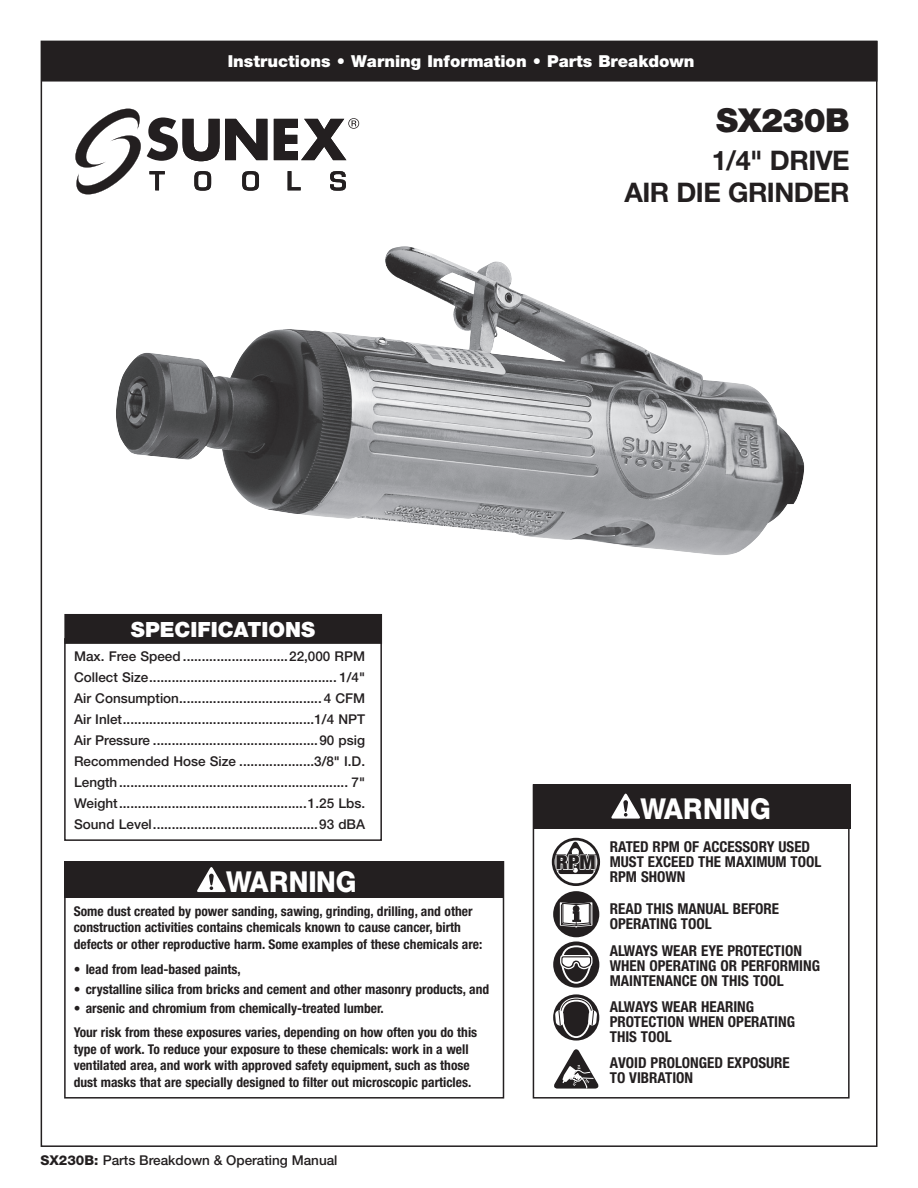
<style>
.page{position:relative;width:918px;height:1188px;background:#fff}
.page>*{position:absolute;margin:0;border:0;box-sizing:border-box;transform-origin:0 0}
.t1{font:900 33px "Helvetica Neue LT Std";letter-spacing:-.02em;color:#231f20}
.t2{font:800 28.8px "Helvetica Neue LT Std";color:#fff;scale:.92 1}
.t3{font:700 27px/32.4px "Helvetica Neue LT Std";letter-spacing:-.02em;color:#231f20;text-align:right}
.t4{font:900 21px "Helvetica Neue LT Std";color:#fff}
.t5{font:900 condensed 19.35px "Helvetica Neue LT Std";color:#231f20;scale:1.1 1}
.t6{font:900 16.5px "Helvetica Neue LT Std";color:#fff}
.t7{font:700 condensed 15px/15px "Helvetica Neue LT Std";color:#231f20}
.t8{font:500 13.5px/21px "Helvetica Neue LT Std";color:#231f20;text-align:justify}
.t9{font:700 condensed 13.5px/16.5px "Helvetica Neue LT Std";color:#231f20}
.s1{font-weight:800}
</style>
<div class="page">
<div style="left:42px;top:42px;width:835px;height:39px;background:#231f20"></div>
<div style="left:41px;top:41px;width:837px;height:41px;border:2px solid #231f20"></div>
<svg style="left:330px;top:171px;width:16px;height:20px"></svg>
<svg style="left:149px;top:171px;width:16px;height:19px"></svg>
<svg style="left:194px;top:171px;width:17px;height:20px"></svg>
<svg style="left:242px;top:171px;width:17px;height:20px"></svg>
<svg style="left:288px;top:171px;width:13px;height:19px"></svg>
<svg style="left:147px;top:117px;width:120px;height:44px"></svg>
<svg style="left:274px;top:118px;width:85px;height:42px"></svg>
<svg style="left:75px;top:109px;width:66px;height:85px"></svg>
<div style="left:64px;top:638px;width:318px;height:203px;border:2px solid #231f20"></div>
<div style="left:65px;top:614px;width:317px;height:29px;background:#231f20"></div>
<div style="left:65px;top:614px;width:317px;height:30px;border:1px solid #231f20"></div>
<div style="left:64px;top:861px;width:440px;height:238px;border:2px solid #231f20"></div>
<div style="left:64px;top:861px;width:439px;height:37px;background:#231f20"></div>
<svg style="left:197px;top:867px;width:29px;height:25px"></svg>
<div style="left:533px;top:784px;width:317px;height:315px;border:2px solid #231f20"></div>
<svg style="left:553px;top:994px;width:46px;height:47px"></svg>
<svg style="left:555px;top:997px;width:42px;height:42px"></svg>
<svg style="left:554px;top:1049px;width:45px;height:40px"></svg>
<div style="left:553px;top:941px;width:46px;height:47px;background:#231f20;border-radius:50%"></div>
<svg style="left:559px;top:945px;width:35px;height:40px"></svg>
<div style="left:553px;top:891px;width:46px;height:46px;background:#231f20;border-radius:50%"></div>
<svg style="left:560px;top:902px;width:32px;height:25px"></svg>
<div style="left:533px;top:784px;width:317px;height:45px;background:#231f20"></div>
<svg style="left:611px;top:794px;width:29px;height:25px"></svg>
<div style="left:552px;top:838px;width:48px;height:48px;border:3px solid #231f20;border-radius:50%"></div>
<svg style="left:554px;top:837px;width:43px;height:49px"></svg>
<img style="left:116px;top:246px;width:688px;height:309px">
<p class="t6" style="left:228px;top:52px;width:468px">Instructions • Warning Information • Parts Break down</p>
<h1 class="t1" style="left:716px;top:101px;width:135px">SX230B</h1>
<h3 class="t3" style="left:624px;top:144px;width:227px">1/4" DRIVE<br>AIR DIE GRINDER</h3>
<h3 class="t4" style="left:131px;top:617px;width:186px">SPECIFICATIONS</h3>
<p class="t8" style="left:74px;top:646px;width:293px">Max. Free Speed ............................22,000 RPM Collect Size.................................................. 1/4" Air Consumption...................................... 4 CFM Air Inlet...................................................1/4 NPT Air Pressure ............................................90 psig Recommended Hose Size ....................3/8" I.D.<br>Length............................................................. 7" Weight..................................................1.25 Lbs.<br>Sound Level............................................93 dBA</p>
<h2 class="t2" style="left:226px;top:865px;width:143px">WARNING</h2>
<p class="t9" style="left:74px;top:903px;width:410px">Some dust created by power sanding, sawing, grinding, drilling, and other construction activities contains chemicals known to cause cancer, birth defects or other reproductive harm. Some examples of these chemicals are:</p>
<p class="t9" style="left:74px;top:961px;width:169px">• lead from lead-based paints,</p>
<p class="t9" style="left:74px;top:981px;width:417px">• crystalline silica from bricks and cement and other masonry products, and</p>
<p class="t9" style="left:74px;top:996px;width:405px;line-height:24px">• arsenic and chromium from chemically-treated lumber.<br>Your risk from these exposures varies, depending on how often you do this</p>
<p class="t9" style="left:74px;top:1041px;width:399px">type of work. To reduce your exposure to these chemicals: work in a well ventilated area, and work with approved safety equipment, such as those dust masks that are specially designed to filter out microscopic particles.</p>
<p class="t8" style="left:40px;top:1149px;width:299px"><span class="s1">SX230B:</span> Parts Breakdown &amp; Operating Manual</p>
<h3 class="t5" style="left:556px;top:850px;width:38px">RPM</h3>
<h2 class="t2" style="left:641px;top:791px;width:143px">WARNING</h2>
<p class="t7" style="left:610px;top:839px;width:213px">RATED RPM OF ACCESSORY USED<br>MUST EXCEED THE MAXIMUM TOOL<br>RPM SHOWN</p>
<p class="t7" style="left:610px;top:901px;width:171px">READ THIS MANUAL BEFORE<br>OPERATING TOOL</p>
<p class="t7" style="left:610px;top:943px;width:212px">ALWAYS WEAR EYE PROTECTION<br>WHEN OPERATING OR PERFORMING<br>MAINTENANCE ON THIS TOOL</p>
<p class="t7" style="left:610px;top:999px;width:187px">ALWAYS WEAR HEARING<br>PROTECTION WHEN OPERATING<br>THIS TOOL</p>
<p class="t7" style="left:610px;top:1055px;width:182px">AVOID PROLONGED EXPOSURE<br>TO VIBRATION</p>
</div>
